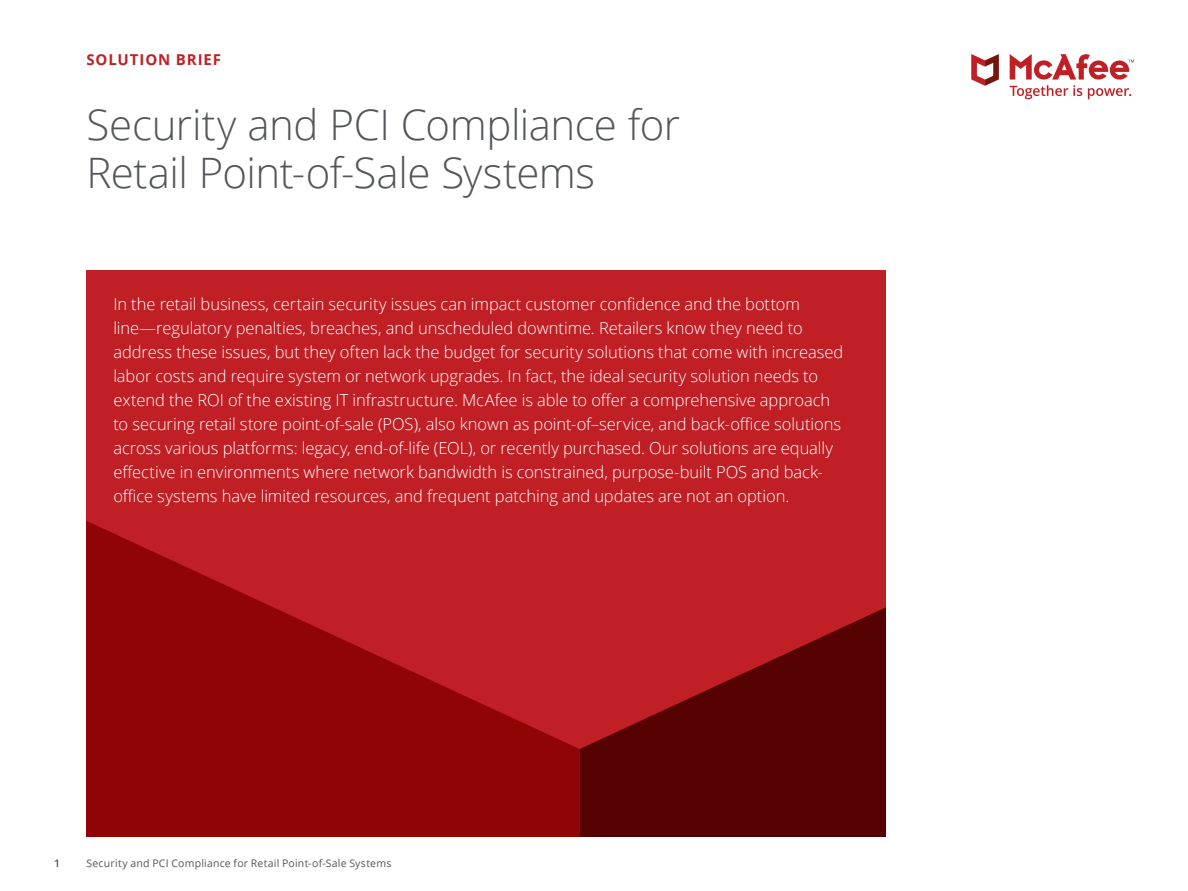
<style>
.page{position:relative;width:1188px;height:891px;background:#fff}
.page>*{position:absolute;margin:0;border:0;box-sizing:border-box;transform-origin:0 0}
.t1{font:300 42px/48px "Open Sans";letter-spacing:-.01em;color:#53565a}
.t2{font:300 16.5px/24px "Open Sans";letter-spacing:-.005em;color:#fff}
.t3{font:700 15px "Open Sans";letter-spacing:.06em;color:#c02025}
.t4{font:10.5px "Open Sans";letter-spacing:.02em;color:#53565a}
.t5{font:600 10.5px "Open Sans";color:#53565a}
</style>
<div class="page">
<svg style="left:971px;top:54px;width:28px;height:32px"></svg>
<svg style="left:1010px;top:54px;width:124px;height:45px"></svg>
<svg style="left:86px;top:270px;width:494px;height:567px;background:#ae1619"></svg>
<svg style="left:580px;top:270px;width:306px;height:567px;background:#a2171b"></svg>
<p class="t3" style="left:86px;top:49px;width:136px">SOLUTION BRIEF</p>
<h1 class="t1" style="left:86px;top:100px;width:595px">Security and PCI Compliance for<br>Retail Point-of-Sale Systems</h1>
<p class="t2" style="left:113px;top:291px;width:731px">In the retail business, certain security issues can impact customer confidence and the bottom line—regulatory penalties, breaches, and unscheduled downtime. Retailers know they need to address these issues, but they often lack the budget for security solutions that come with increased labor costs and require system or network upgrades. In fact, the ideal security solution needs to extend the ROI of the existing IT infrastructure. McAfee is able to offer a comprehensive approach to securing retail store point-of-sale (POS), also known as point-of–service, and back-office solutions across various platforms: legacy, end-of-life (EOL), or recently purchased. Our solutions are equally effective in environments where network bandwidth is constrained, purpose-built POS and back&shy;office systems have limited resources, and frequent patching and updates are not an option.</p>
<p class="t5" style="left:54px;top:856px;width:7px">1</p>
<p class="t4" style="left:86px;top:856px;width:307px">Security and PCI Compliance for Retail Point-of-Sale Systems</p>
</div>
